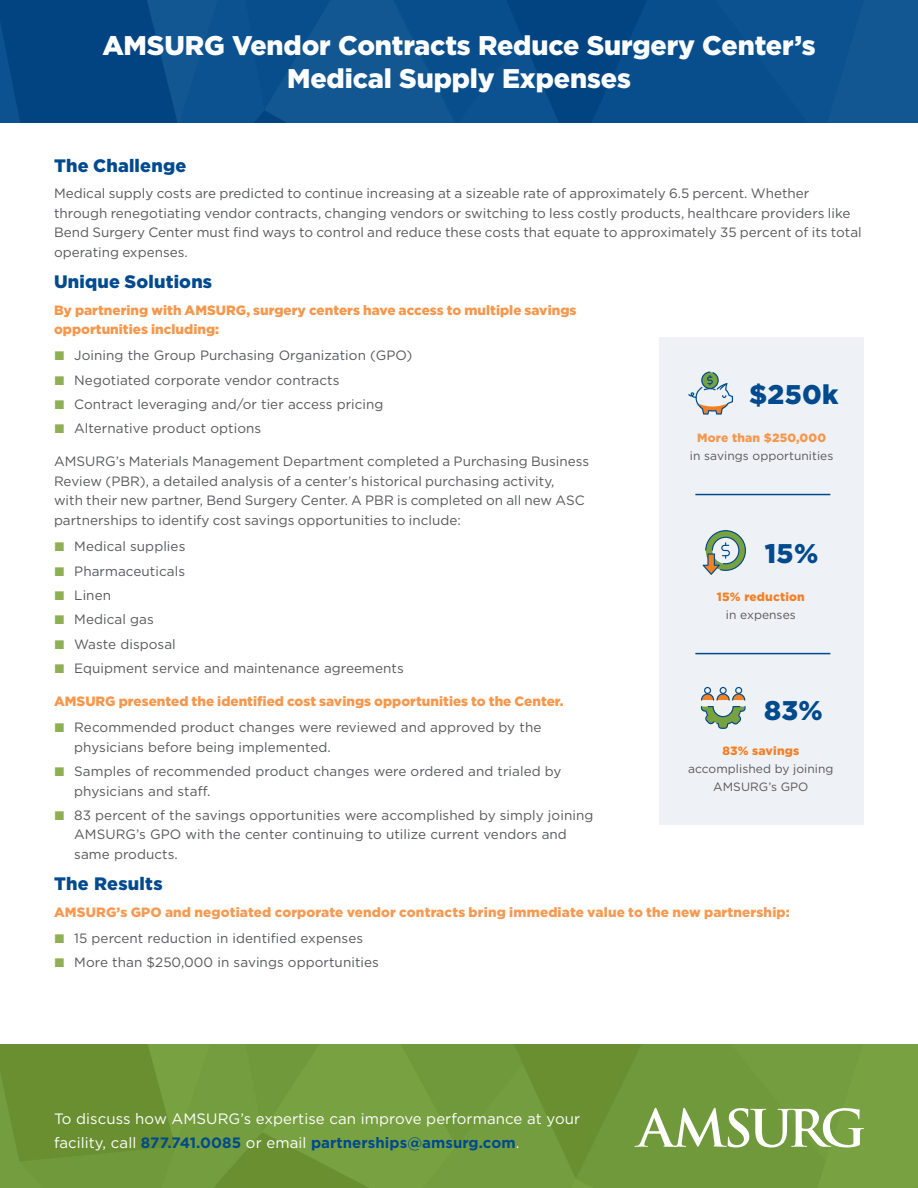
<style>
.page{position:relative;width:918px;height:1188px;background:#fff}
.page>*{position:absolute;margin:0;border:0;box-sizing:border-box;transform-origin:0 0}
.t1{font:900 27px "Gotham";letter-spacing:-.005em;color:#fff}
.t2{font:900 27px "Gotham";letter-spacing:.015em;color:#004a8d}
.Subhead{font:900 18px "Gotham";letter-spacing:.01em;color:#004a8d}
.Bullets{font:900 18px "Gotham";letter-spacing:.015em;color:#004a8d}
.Copy_-_Reversed{font:15px/24px "Gotham";letter-spacing:.005em;color:#fff}
.t3{font:13.5px/19.5px "Gotham";color:#57585a}
.Subhead-2{font:900 13.5px/19.5px "Gotham";color:#f7974c}
.t4{font:900 13.5px "Gotham";letter-spacing:.01em;color:#f79a51}
.t5{font:12px/18px "Gotham";letter-spacing:.005em;color:#57585a;text-align:center}
.t6{font:900 12px "Gotham";letter-spacing:.015em;color:#f48026}
.t7{font:900 12px "Gotham";letter-spacing:.015em;color:#f7974c}
.s1{font-weight:700;color:#004a8d}
</style>
<div class="page">
<img style="left:0;top:1045px;width:918px;height:143px">
<div style="left:659px;top:338px;width:205px;height:487px;background:#eef1f5"></div>
<hr style="left:695px;top:494px;width:135px;height:1px;background:#004a8d">
<hr style="left:695px;top:653px;width:135px;height:1px;background:#004a8d">
<img style="left:0;top:0;width:918px;height:122px">
<svg style="left:688px;top:372px;width:45px;height:43px"></svg>
<svg style="left:703px;top:530px;width:43px;height:45px"></svg>
<svg style="left:701px;top:687px;width:45px;height:42px"></svg>
<svg style="left:634px;top:1108px;width:230px;height:40px"></svg>
<p class="t1" style="left:102px;top:27px;width:715px">AMSURG Vendor Contracts Reduce Surgery Center’s</p>
<p class="t1" style="left:287px;top:60px;width:345px">Medical Supply Expenses</p>
<p class="Subhead" style="left:54px;top:153px;width:134px">The Challenge</p>
<p class="t3" style="left:54px;top:184px;width:809px">Medical supply costs are predicted to continue increasing at a sizeable rate of approximately 6.5 percent. Whether through renegotiating vendor contracts, changing vendors or switching to less costly products, healthcare providers like Bend Surgery Center must find ways to control and reduce these costs that equate to approximately 35 percent of its total operating expenses.</p>
<p class="Subhead" style="left:54px;top:270px;width:160px">Unique Solutions</p>
<p class="Subhead-2" style="left:54px;top:300px;width:524px">By partnering with AMSURG, surgery centers have access to multiple savings opportunities including:</p>
<p class="t3" style="left:74px;top:346px;width:340px">Joining the Group Purchasing Organization (GPO)</p>
<p class="t3" style="left:74px;top:370px;width:267px">Negotiated corporate vendor contracts</p>
<p class="t3" style="left:74px;top:394px;width:311px">Contract leveraging and/or tier access pricing</p>
<p class="t3" style="left:74px;top:419px;width:189px">Alternative product options</p>
<p class="t3" style="left:54px;top:452px;width:537px">AMSURG’s Materials Management Department completed a Purchasing Business Review (PBR), a detailed analysis of a center’s historical purchasing activity,<br>with their new partner, Bend Surgery Center. A PBR is completed on all new ASC partnerships to identify cost savings opportunities to include:</p>
<p class="t3" style="left:74px;top:536px;width:113px">Medical supplies</p>
<p class="t3" style="left:74px;top:561px;width:112px">Pharmaceuticals</p>
<p class="t3" style="left:74px;top:585px;width:38px">Linen</p>
<p class="t3" style="left:74px;top:609px;width:81px">Medical gas</p>
<p class="t3" style="left:74px;top:634px;width:103px">Waste disposal</p>
<p class="t3" style="left:74px;top:658px;width:331px">Equipment service and maintenance agreements</p>
<p class="Subhead-2" style="left:54px;top:691px;width:511px">AMSURG presented the identified cost savings opportunities to the Center.</p>
<p class="t3" style="left:74px;top:717px;width:469px">Recommended product changes were reviewed and approved by the physicians before being implemented.</p>
<p class="t3" style="left:74px;top:761px;width:489px">Samples of recommended product changes were ordered and trialed by physicians and staff.</p>
<p class="t3" style="left:74px;top:805px;width:521px">83 percent of the savings opportunities were accomplished by simply joining<br>AMSURG’s GPO with the center continuing to utilize current vendors and same products.</p>
<p class="Bullets" style="left:54px;top:872px;width:110px">The Results</p>
<p class="t4" style="left:54px;top:903px;width:737px">AMSURG’s GPO and negotiated corporate vendor contracts bring immediate value to the new partnership:</p>
<p class="t3" style="left:74px;top:928px;width:290px">15 percent reduction in identified expenses</p>
<p class="t3" style="left:74px;top:953px;width:306px">More than $250,000 in savings opportunities</p>
<p class="t2" style="left:749px;top:376px;width:91px">$250k</p>
<p class="t7" style="left:697px;top:429px;width:130px">More than $250,000</p>
<p class="t5" style="left:690px;top:446px;width:145px">in savings opportunities</p>
<p class="t2" style="left:765px;top:535px;width:55px">15%</p>
<p class="t6" style="left:717px;top:588px;width:89px">15% reduction</p>
<p class="t5" style="left:726px;top:605px;width:71px">in expenses</p>
<p class="t2" style="left:764px;top:692px;width:60px">83%</p>
<p class="t6" style="left:722px;top:742px;width:78px">83% savings</p>
<p class="t5" style="left:688px;top:759px;width:147px">accomplished by joining<br>AMSURG’s GPO</p>
<p class="Copy_-_Reversed" style="left:54px;top:1106px;width:528px">To discuss how AMSURG’s expertise can improve performance at your facility, call <span class="s1">877.741.0085</span> or email <span class="s1">partnerships@amsurg.com</span>.</p>
</div>
